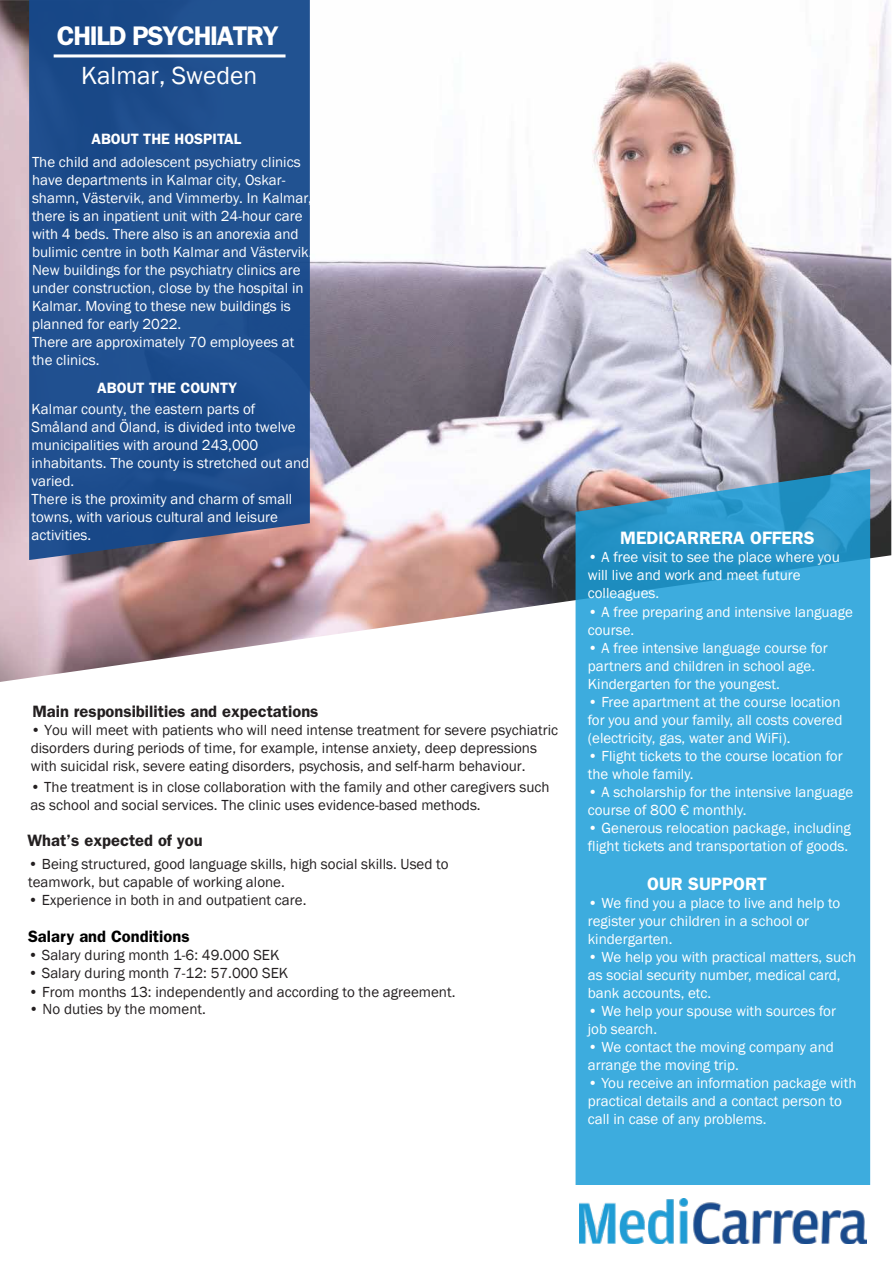
<style>
.page{position:relative;width:893px;height:1263px;background:#fff}
.page>*{position:absolute;margin:0;border:0;box-sizing:border-box;transform-origin:0 0}
.t1{font:600 27px "Franklin Gothic LT";letter-spacing:-.05em;color:#fff}
.t2{font:25.5px "Franklin Gothic";color:#fff}
.t3{font:600 18px "Franklin Gothic LT";color:#fff}
.t4{font:600 16.5px "Franklin Gothic LT";color:#231f20}
.t5{font:600 16.5px "Franklin Gothic LT";color:#000}
.t6{font:15px/18px "Franklin Gothic";color:#fff}
.t7{font:15px/18px "Franklin Gothic";color:#231f20}
.t8{font:600 15px "Franklin Gothic LT";color:#fff}
</style>
<div class="page">
<img style="left:0;top:0;width:891px;height:683px">
<img style="left:0;top:0;width:364px;height:619px">
<svg style="left:29px;top:0;width:281px;height:560px;background:#23508d"></svg>
<hr style="left:54px;top:54px;width:232px;height:3px;background:#fff">
<svg style="left:576px;top:469px;width:294px;height:716px;background:#3da8d9"></svg>
<img style="left:579px;top:1199px;width:288px;height:45px">
<h1 class="t1" style="left:57px;top:20px;width:223px">CHILD PSYCHIATRY</h1>
<h2 class="t2" style="left:81px;top:60px;width:178px">Kalmar, Sweden</h2>
<p class="t8" style="left:91px;top:130px;width:151px">ABOUT THE HOSPITAL</p>
<p class="t6" style="left:32px;top:153px;width:282px">The child and adolescent psychiatry clinics have departments in Kalmar city, Oskar&shy;shamn, Västervik, and Vimmerby. In Kalmar, there is an inpatient unit with 24-hour care with 4 beds. There also is an anorexia and bulimic centre in both Kalmar and Västervik.<br>New buildings for the psychiatry clinics are under construction, close by the hospital in Kalmar. Moving to these new buildings is planned for early 2022.<br>There are approximately 70 employees at the clinics.</p>
<p class="t8" style="left:97px;top:379px;width:141px">ABOUT THE COUNTY</p>
<p class="t6" style="left:32px;top:400px;width:279px">Kalmar county, the eastern parts of<br>Småland and Öland, is divided into twelve municipalities with around 243,000 inhabitants. The county is stretched out and varied.<br>There is the proximity and charm of small towns, with various cultural and leisure activities.</p>
<p class="t4" style="left:32px;top:701px;width:288px">Main responsibilities and expectations</p>
<p class="t7" style="left:31px;top:721px;width:529px">• You will meet with patients who will need intense treatment for severe psychiatric disorders during periods of time, for example, intense anxiety, deep depressions with suicidal risk, severe eating disorders, psychosis, and self-harm behaviour.</p>
<p class="t7" style="left:31px;top:778px;width:520px">• The treatment is in close collaboration with the family and other caregivers such as school and social services. The clinic uses evidence-based methods.</p>
<p class="t4" style="left:27px;top:831px;width:177px">What’s expected of you</p>
<p class="t7" style="left:28px;top:855px;width:422px">• Being structured, good language skills, high social skills. Used to teamwork, but capable of working alone.</p>
<p class="t7" style="left:28px;top:891px;width:280px">• Experience in both in and outpatient care.</p>
<p class="t5" style="left:28px;top:926px;width:163px">Salary and Conditions</p>
<p class="t7" style="left:28px;top:946px;width:253px">• Salary during month 1-6: 49.000 SEK</p>
<p class="t7" style="left:28px;top:964px;width:262px">• Salary during month 7-12: 57.000 SEK</p>
<p class="t7" style="left:28px;top:983px;width:428px">• From months 13: independently and according to the agreement.</p>
<p class="t7" style="left:29px;top:1001px;width:178px">• No duties by the moment.</p>
<p class="t3" style="left:620px;top:528px;width:196px">MEDICARRERA OFFERS</p>
<p class="t6" style="left:588px;top:549px;width:254px">• A free visit to see the place where you will live and work and meet future colleagues.</p>
<p class="t6" style="left:588px;top:603px;width:267px">• A free preparing and intensive language course.</p>
<p class="t6" style="left:588px;top:639px;width:241px">• A free intensive language course for partners and children in school age.<br>Kindergarten for the youngest.</p>
<p class="t6" style="left:588px;top:693px;width:256px">• Free apartment at the course location for you and your family, all costs covered (electricity, gas, water and WiFi).</p>
<p class="t6" style="left:588px;top:747px;width:256px">• Flight tickets to the course location for the whole family.</p>
<p class="t6" style="left:588px;top:783px;width:267px">• A scholarship for the intensive language course of 800 € monthly.</p>
<p class="t6" style="left:588px;top:819px;width:265px">• Generous relocation package, including flight tickets and transportation of goods.</p>
<p class="t3" style="left:647px;top:873px;width:121px">OUR SUPPORT</p>
<p class="t6" style="left:588px;top:895px;width:254px">• We find you a place to live and help to register your children in a school or kindergarten.</p>
<p class="t6" style="left:588px;top:949px;width:270px">• We help you with practical matters, such as social security number, medical card, bank accounts, etc.</p>
<p class="t6" style="left:588px;top:1003px;width:250px">• We help your spouse with sources for job search.</p>
<p class="t6" style="left:588px;top:1039px;width:248px">• We contact the moving company and arrange the moving trip.</p>
<p class="t6" style="left:588px;top:1075px;width:270px">• You receive an information package with practical details and a contact person to call in case of any problems.</p>
</div>
